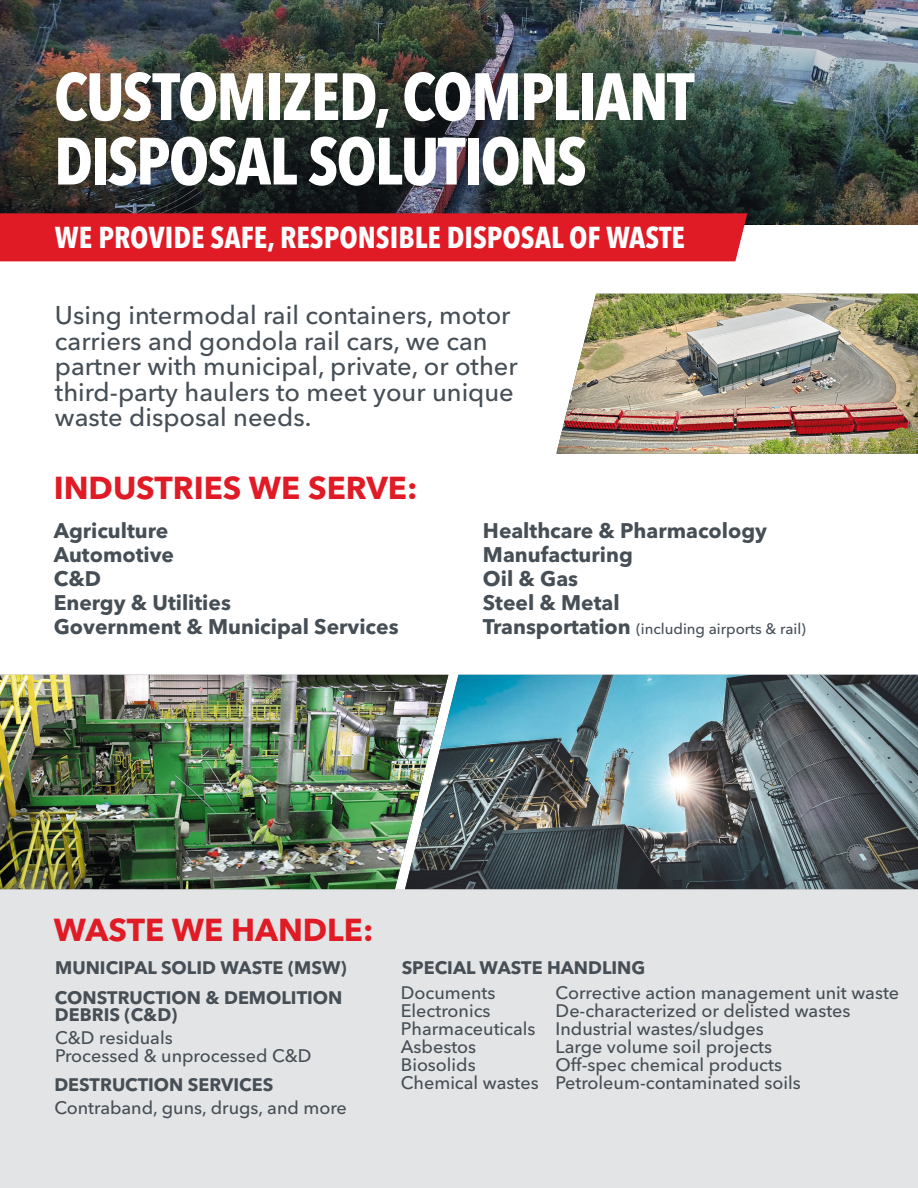
<style>
.page{position:relative;width:918px;height:1188px;background:#fff}
.page>*{position:absolute;margin:0;border:0;box-sizing:border-box;transform-origin:0 0}
.t1{font:700 66px "Avenir Next Condensed";letter-spacing:-.03em;color:#fff}
.t2{font:700 31.5px "Avenir Next LT Pro";color:#e01b26}
.t3{font:700 condensed 30px "Avenir Next LT Pro";color:#fff}
.t4{font:500 25.5px/25.5px "Avenir Next LT Pro";color:#464e56}
.t5{font:700 21px "Avenir Next LT Pro";color:#464e56}
.t6{font:500 18px "Avenir Next LT Pro";color:#464e56}
.t7{font:700 18px/16.5px "Avenir Next LT Pro";color:#464e56}
.t8{font:500 15px "Avenir Next LT Pro";color:#464e56}
.s1{font-weight:700;font-size:21px}
</style>
<div class="page">
<div style="left:0;top:889px;width:918px;height:299px;background:#e3e4e5"></div>
<img style="left:0;top:1px;width:918px;height:223px">
<img style="left:558px;top:294px;width:360px;height:160px">
<img style="left:0;top:675px;width:405px;height:214px">
<img style="left:405px;top:675px;width:513px;height:214px">
<div style="left:0;top:213px;width:747px;height:48px;background:#e01b26"></div>
<p class="t1" style="left:54px;top:56px;width:642px">CUSTOMIZED, COMPLIANT</p>
<p class="t1" style="left:54px;top:121px;width:535px">DISPOSAL SOLUTIONS</p>
<p class="t3" style="left:55px;top:219px;width:632px">WE PROVIDE SAFE, RESPONSIBLE DISPOSAL OF WASTE</p>
<p class="t4" style="left:55px;top:303px;width:464px">Using intermodal rail containers, motor carriers and gondola rail cars, we can partner with municipal, private, or other third-party haulers to meet your unique waste disposal needs.</p>
<p class="t2" style="left:54px;top:468px;width:365px">INDUSTRIES WE SERVE:</p>
<p class="t5" style="left:54px;top:518px;width:116px">Agriculture</p>
<p class="t5" style="left:54px;top:542px;width:122px">Automotive</p>
<p class="t5" style="left:54px;top:566px;width:49px">C&amp;D</p>
<p class="t5" style="left:54px;top:590px;width:179px">Energy &amp; Utilities</p>
<p class="t5" style="left:54px;top:614px;width:346px">Government &amp; Municipal Services</p>
<p class="t5" style="left:483px;top:518px;width:286px">Healthcare &amp; Pharmacology</p>
<p class="t5" style="left:483px;top:542px;width:151px">Manufacturing</p>
<p class="t5" style="left:483px;top:566px;width:97px">Oil &amp; Gas</p>
<p class="t5" style="left:483px;top:590px;width:138px">Steel &amp; Metal</p>
<p class="t8" style="left:483px;top:619px;width:325px"><span class="s1">Transportation</span> (including airports &amp; rail)</p>
<p class="t2" style="left:54px;top:911px;width:321px">WASTE WE HANDLE:</p>
<p class="t7" style="left:55px;top:960px;width:293px">MUNICIPAL SOLID WASTE (MSW)</p>
<p class="t7" style="left:402px;top:960px;width:245px">SPECIAL WASTE HANDLING</p>
<p class="t7" style="left:55px;top:990px;width:289px">CONSTRUCTION &amp; DEMOLITION<br>DEBRIS (C&amp;D)</p>
<p class="t6" style="left:401px;top:982px;width:96px">Documents</p>
<p class="t6" style="left:401px;top:1000px;width:91px">Electronics</p>
<p class="t6" style="left:401px;top:1018px;width:136px">Pharmaceuticals</p>
<p class="t6" style="left:401px;top:1036px;width:77px">Asbestos</p>
<p class="t6" style="left:401px;top:1054px;width:76px">Biosolids</p>
<p class="t6" style="left:401px;top:1072px;width:139px">Chemical wastes</p>
<p class="t6" style="left:55px;top:1027px;width:119px">C&amp;D residuals</p>
<p class="t6" style="left:55px;top:1045px;width:258px">Processed &amp; unprocessed C&amp;D</p>
<p class="t7" style="left:54px;top:1077px;width:220px">DESTRUCTION SERVICES</p>
<p class="t6" style="left:54px;top:1097px;width:294px">Contraband, guns, drugs, and more</p>
<p class="t6" style="left:556px;top:982px;width:345px">Corrective action management unit waste</p>
<p class="t6" style="left:556px;top:1000px;width:296px">De-characterized or delisted wastes</p>
<p class="t6" style="left:556px;top:1018px;width:210px">Industrial wastes/sludges</p>
<p class="t6" style="left:556px;top:1036px;width:218px">Large volume soil projects</p>
<p class="t6" style="left:556px;top:1054px;width:228px">Off-spec chemical products</p>
<p class="t6" style="left:556px;top:1072px;width:247px">Petroleum-contaminated soils</p>
</div>
